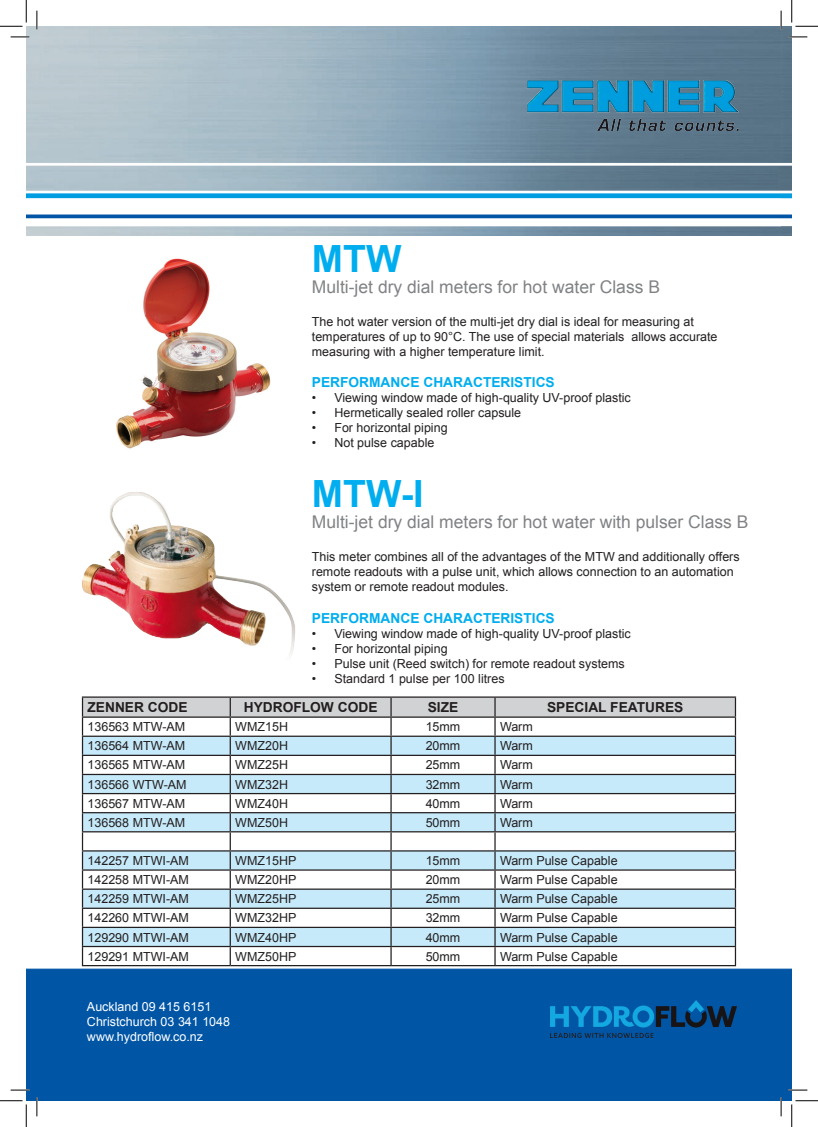
<style>
.page{position:relative;width:818px;height:1127px;background:#fff}
.page>*{position:absolute;margin:0;border:0;box-sizing:border-box;transform-origin:0 0}
.t1{font:700 37.5px "Arial";color:#00aeef}
.Sub_Header{font:17.5px "Arial";color:#808285}
.Characteristics{font:700 13.75px "Arial";color:#00aeef}
.Bold{font:700 13.75px "Arial";color:#231f20}
.Main_Text{font:12.5px/15px "Arial";color:#231f20}
.t2{font:12.5px/15px "Arial";color:#fff}
</style>
<div class="page">
<div style="left:26px;top:968px;width:766px;height:132px;background:#0155a5"></div>
<img style="left:26px;top:26px;width:755px;height:209px">
<img style="left:781px;top:26px;width:11px;height:209px">
<svg style="left:26px;top:214px;width:766px;height:4px;background:#216ab0"></svg>
<img style="left:527px;top:80px;width:212px;height:50px">
<img style="left:551px;top:999px;width:185px;height:38px">
<img style="left:82px;top:492px;width:213px;height:163px">
<hr style="left:82px;top:696px;width:148px;height:1px;background:#231f20">
<hr style="left:230px;top:696px;width:161px;height:1px;background:#231f20">
<hr style="left:391px;top:696px;width:104px;height:1px;background:#231f20">
<hr style="left:495px;top:696px;width:241px;height:1px;background:#231f20">
<svg style="left:82px;top:697px;width:654px;height:267px"></svg>
<hr style="left:82px;top:964px;width:148px;height:2px;background:#231f20">
<hr style="left:230px;top:964px;width:161px;height:2px;background:#231f20">
<hr style="left:391px;top:964px;width:104px;height:2px;background:#231f20">
<hr style="left:495px;top:964px;width:241px;height:2px;background:#231f20">
<img style="left:116px;top:258px;width:155px;height:191px">
<svg style="left:11px;top:36px;width:18px;height:2px"></svg>
<svg style="left:788px;top:36px;width:19px;height:2px"></svg>
<svg style="left:11px;top:1088px;width:18px;height:2px"></svg>
<svg style="left:788px;top:1088px;width:19px;height:2px"></svg>
<svg style="left:36px;top:11px;width:2px;height:18px"></svg>
<svg style="left:36px;top:1097px;width:2px;height:18px"></svg>
<svg style="left:780px;top:11px;width:2px;height:18px"></svg>
<svg style="left:780px;top:1097px;width:2px;height:18px"></svg>
<svg style="left:0;top:0;width:27px;height:27px"></svg>
<svg style="left:0;top:1100px;width:27px;height:26px"></svg>
<svg style="left:791px;top:0;width:27px;height:27px"></svg>
<svg style="left:791px;top:1100px;width:27px;height:26px"></svg>
<p class="t1" style="left:312px;top:233px;width:91px">MTW</p>
<p class="Sub_Header" style="left:312px;top:275px;width:350px">Multi-jet dry dial meters for hot water Class B</p>
<p class="Main_Text" style="left:312px;top:314px;width:407px">The hot water version of the multi-jet dry dial is ideal for measuring at temperatures of up to 90°C. The use of special materials allows accurate measuring with a higher temperature limit.</p>
<p class="Characteristics" style="left:312px;top:373px;width:244px">PERFORMANCE CHARACTERISTICS</p>
<p class="Main_Text" style="left:312px;top:390px;width:320px">• Viewing window made of high-quality UV-proof plastic</p>
<p class="Main_Text" style="left:312px;top:405px;width:211px">• Hermetically sealed roller capsule</p>
<p class="Main_Text" style="left:312px;top:420px;width:137px">• For horizontal piping</p>
<p class="Main_Text" style="left:312px;top:435px;width:124px">• Not pulse capable</p>
<p class="t1" style="left:312px;top:469px;width:113px">MTW-I</p>
<p class="Sub_Header" style="left:312px;top:510px;width:438px">Multi-jet dry dial meters for hot water with pulser Class B</p>
<p class="Main_Text" style="left:312px;top:549px;width:429px">This meter combines all of the advantages of the MTW and additionally offers remote readouts with a pulse unit, which allows connection to an automation system or remote readout modules.</p>
<p class="Characteristics" style="left:312px;top:608px;width:244px">PERFORMANCE CHARACTERISTICS</p>
<p class="Main_Text" style="left:312px;top:626px;width:320px">• Viewing window made of high-quality UV-proof plastic</p>
<p class="Main_Text" style="left:312px;top:641px;width:137px">• For horizontal piping</p>
<p class="Main_Text" style="left:312px;top:656px;width:314px">• Pulse unit (Reed switch) for remote readout systems</p>
<p class="Main_Text" style="left:312px;top:671px;width:194px">• Standard 1 pulse per 100 litres</p>
<p class="Bold" style="left:88px;top:698px;width:102px">ZENNER CODE</p>
<p class="Bold" style="left:244px;top:698px;width:135px">HYDROFLOW CODE</p>
<p class="Bold" style="left:428px;top:698px;width:32px">SIZE</p>
<p class="Bold" style="left:547px;top:698px;width:138px">SPECIAL FEATURES</p>
<p class="Main_Text" style="left:88px;top:719px;width:99px">136563 MTW-AM</p>
<p class="Main_Text" style="left:235px;top:719px;width:54px">WMZ15H</p>
<p class="Main_Text" style="left:426px;top:719px;width:36px">15mm</p>
<p class="Main_Text" style="left:500px;top:719px;width:34px">Warm</p>
<p class="Main_Text" style="left:88px;top:738px;width:99px">136564 MTW-AM</p>
<p class="Main_Text" style="left:235px;top:738px;width:54px">WMZ20H</p>
<p class="Main_Text" style="left:426px;top:738px;width:36px">20mm</p>
<p class="Main_Text" style="left:500px;top:738px;width:34px">Warm</p>
<p class="Main_Text" style="left:88px;top:757px;width:99px">136565 MTW-AM</p>
<p class="Main_Text" style="left:235px;top:757px;width:54px">WMZ25H</p>
<p class="Main_Text" style="left:426px;top:757px;width:36px">25mm</p>
<p class="Main_Text" style="left:500px;top:757px;width:34px">Warm</p>
<p class="Main_Text" style="left:88px;top:776px;width:101px">136566 WTW-AM</p>
<p class="Main_Text" style="left:235px;top:776px;width:54px">WMZ32H</p>
<p class="Main_Text" style="left:426px;top:776px;width:36px">32mm</p>
<p class="Main_Text" style="left:500px;top:776px;width:34px">Warm</p>
<p class="Main_Text" style="left:88px;top:795px;width:99px">136567 MTW-AM</p>
<p class="Main_Text" style="left:235px;top:795px;width:54px">WMZ40H</p>
<p class="Main_Text" style="left:426px;top:795px;width:36px">40mm</p>
<p class="Main_Text" style="left:500px;top:795px;width:34px">Warm</p>
<p class="Main_Text" style="left:88px;top:814px;width:99px">136568 MTW-AM</p>
<p class="Main_Text" style="left:235px;top:814px;width:54px">WMZ50H</p>
<p class="Main_Text" style="left:426px;top:814px;width:36px">50mm</p>
<p class="Main_Text" style="left:500px;top:814px;width:34px">Warm</p>
<p class="Main_Text" style="left:88px;top:853px;width:103px">142257 MTWI-AM</p>
<p class="Main_Text" style="left:235px;top:853px;width:63px">WMZ15HP</p>
<p class="Main_Text" style="left:426px;top:853px;width:36px">15mm</p>
<p class="Main_Text" style="left:500px;top:853px;width:119px">Warm Pulse Capable</p>
<p class="Main_Text" style="left:88px;top:872px;width:103px">142258 MTWI-AM</p>
<p class="Main_Text" style="left:235px;top:872px;width:63px">WMZ20HP</p>
<p class="Main_Text" style="left:426px;top:872px;width:36px">20mm</p>
<p class="Main_Text" style="left:500px;top:872px;width:119px">Warm Pulse Capable</p>
<p class="Main_Text" style="left:88px;top:891px;width:103px">142259 MTWI-AM</p>
<p class="Main_Text" style="left:235px;top:891px;width:63px">WMZ25HP</p>
<p class="Main_Text" style="left:426px;top:891px;width:36px">25mm</p>
<p class="Main_Text" style="left:500px;top:891px;width:119px">Warm Pulse Capable</p>
<p class="Main_Text" style="left:88px;top:910px;width:103px">142260 MTWI-AM</p>
<p class="Main_Text" style="left:235px;top:910px;width:63px">WMZ32HP</p>
<p class="Main_Text" style="left:426px;top:910px;width:36px">32mm</p>
<p class="Main_Text" style="left:500px;top:910px;width:119px">Warm Pulse Capable</p>
<p class="Main_Text" style="left:88px;top:929px;width:103px">129290 MTWI-AM</p>
<p class="Main_Text" style="left:235px;top:929px;width:63px">WMZ40HP</p>
<p class="Main_Text" style="left:426px;top:929px;width:36px">40mm</p>
<p class="Main_Text" style="left:500px;top:929px;width:119px">Warm Pulse Capable</p>
<p class="Main_Text" style="left:88px;top:948px;width:103px">129291 MTWI-AM</p>
<p class="Main_Text" style="left:235px;top:948px;width:63px">WMZ50HP</p>
<p class="Main_Text" style="left:426px;top:948px;width:36px">50mm</p>
<p class="Main_Text" style="left:500px;top:948px;width:119px">Warm Pulse Capable</p>
<p class="t2" style="left:87px;top:998px;width:145px">Auckland 09 415 6151<br>Christchurch 03 341 1048 www.hydroflow.co.nz</p>
</div>
